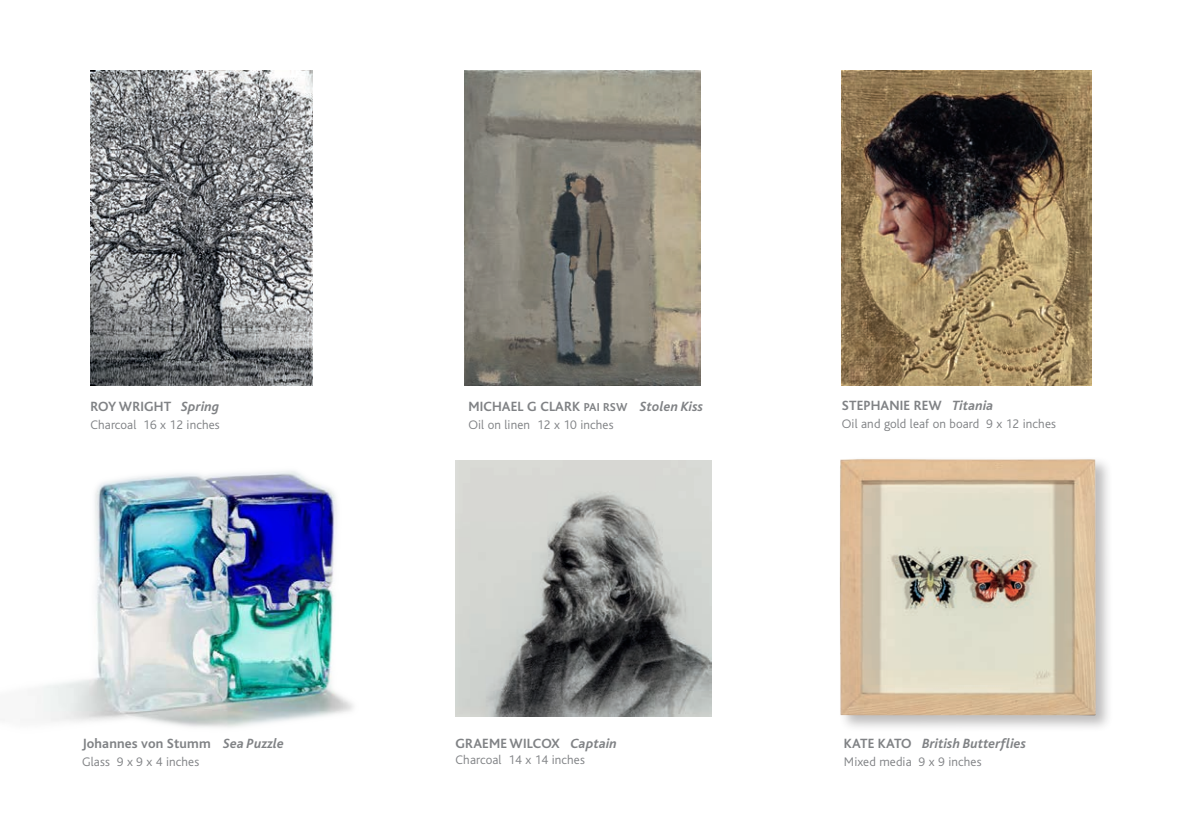
<style>
.page{position:relative;width:1191px;height:840px;background:#fff}
.page>*{position:absolute;margin:0;border:0;box-sizing:border-box;transform-origin:0 0}
.t1{font:700 14px "Bliss";letter-spacing:.01em;color:#808285}
.t2{font:italic 700 14px "Bliss";letter-spacing:.01em;color:#808285}
.t3{font:300 13px "Bliss";letter-spacing:.01em;color:#808285}
.s1{font-style:italic}
.s2{font-size:12px}
.s3{font-style:normal}
</style>
<div class="page">
<img style="left:464px;top:70px;width:236px;height:315px">
<img style="left:455px;top:460px;width:256px;height:256px">
<img style="left:839px;top:459px;width:269px;height:269px">
<img style="left:842px;top:70px;width:249px;height:315px">
<img style="left:37px;top:471px;width:317px;height:257px">
<img style="left:90px;top:70px;width:223px;height:315px">
<p class="t1" style="left:90px;top:399px;width:130px">ROY WRIGHT <span class="s1">Spring</span></p>
<p class="t3" style="left:90px;top:417px;width:131px">Charcoal 16 x 12 inches</p>
<p class="t1" style="left:82px;top:735px;width:203px">Johannes von Stumm <span class="s1">Sea Puzzle</span></p>
<p class="t3" style="left:82px;top:754px;width:119px">Glass 9 x 9 x 4 inches</p>
<p class="t1" style="left:468px;top:399px;width:236px">MICHAEL G CLARK <span class="s2">PAI RSW</span> <span class="s1">Stolen Kiss</span></p>
<p class="t3" style="left:468px;top:417px;width:147px">Oil on linen 12 x 10 inches</p>
<p class="t1" style="left:455px;top:735px;width:163px">GRAEME WILCOX <span class="s1">Captain</span></p>
<p class="t3" style="left:455px;top:752px;width:131px">Charcoal 14 x 14 inches</p>
<p class="t1" style="left:842px;top:397px;width:153px">STEPHANIE REW <span class="s1">Titania</span></p>
<p class="t3" style="left:842px;top:416px;width:216px">Oil and gold leaf on board 9 x 12 inches</p>
<p class="t2" style="left:844px;top:735px;width:184px"><span class="s3">KATE KATO</span> British Butterflies</p>
<p class="t3" style="left:844px;top:754px;width:139px">Mixed media 9 x 9 inches</p>
</div>
